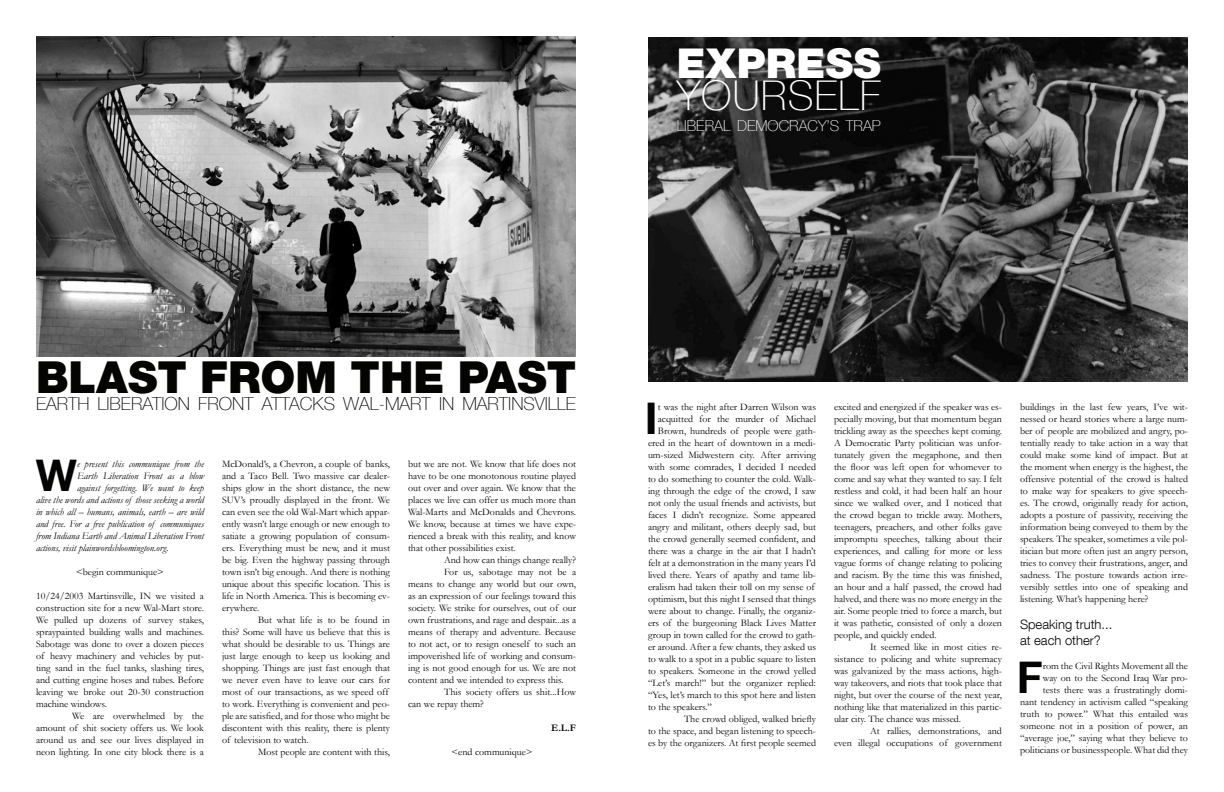
<style>
.page{position:relative;width:1224px;height:792px;background:#fff}
.page>*{position:absolute;margin:0;border:0;box-sizing:border-box;transform-origin:0 0}
.t1{font:900 44px "Helvetica Neue LT Com";color:#040503}
.t2{font:700 43.6px "Helvetica Neue LT Com";color:#040503}
.t3{font:100 41px "Helvetica Neue LT Com";letter-spacing:.02em;color:#fff}
.t4{font:900 41px "Helvetica Neue LT Com";letter-spacing:.01em;color:#fff}
.t5{font:100 18px "Helvetica Neue LT Com";color:#040503}
.t6{font:100 15px "Helvetica Neue LT Com";color:#fff}
.t7{font:300 13px/15.6px "Helvetica Neue LT Com";color:#040503}
.t8{font:10px/12px "Garamond";color:#040503;text-align:justify}
.t9{font:italic 10px "Garamond";color:#040503}
.t10{font:700 10px "Garamond";color:#040503}
</style>
<div class="page">
<img style="left:36px;top:36px;width:540px;height:320px">
<img style="left:648px;top:37px;width:539px;height:344px">
<h3 class="t4" style="left:677px;top:39px;width:206px">EXPRESS</h3>
<h3 class="t3" style="left:677px;top:72px;width:205px">YOURSELF</h3>
<h3 class="t6" style="left:677px;top:117px;width:205px">LIBERAL DEMOCRACY’S TRAP</h3>
<h1 class="t1" style="left:36px;top:350px;width:542px">BLAST FROM THE PAST</h1>
<h3 class="t5" style="left:36px;top:393px;width:542px">EARTH LIBERATION FRONT ATTACKS WAL-MART IN MARTINSVILLE</h3>
<h2 class="t2" style="left:36px;top:448px;width:43px">W</h2>
<p class="t9" style="left:77px;top:457px;width:128px">e present this communique from the</p>
<p class="t9" style="left:77px;top:469px;width:128px">Earth Liberation Front as a blow</p>
<p class="t9" style="left:77px;top:481px;width:128px">against forgetting. We want to keep</p>
<p class="t9" style="left:36px;top:493px;width:170px">alive the words and actions of those seeking a world</p>
<p class="t9" style="left:36px;top:505px;width:170px">in which all – humans, animals, earth – are wild</p>
<p class="t9" style="left:36px;top:517px;width:170px">and free. For a free publication of communiques</p>
<p class="t9" style="left:36px;top:529px;width:169px">from Indiana Earth and Animal Liberation Front</p>
<p class="t9" style="left:36px;top:541px;width:134px">actions, visit plainwordsbloomington.org.</p>
<p class="t8" style="left:76px;top:566px;width:89px">&lt;begin communique&gt;</p>
<p class="t8" style="left:36px;top:590px;width:170px">10/24/2003 Martinsville, IN we visited a construction site for a new Wal-Mart store.<br>We pulled up dozens of survey stakes, spraypainted building walls and machines.<br>Sabotage was done to over a dozen pieces of heavy machinery and vehicles by put&shy;ting sand in the fuel tanks, slashing tires, and cutting engine hoses and tubes. Before leaving we broke out 20-30 construction machine windows.</p>
<p class="t8" style="left:36px;top:710px;width:170px;text-indent:36px">We are overwhelmed by the amount of shit society offers us. We look around us and see our lives displayed in neon lighting. In one city block there is a</p>
<p class="t8" style="left:222px;top:458px;width:170px">McDonald’s, a Chevron, a couple of banks, and a Taco Bell. Two massive car dealer&shy;ships glow in the short distance, the new SUV’s proudly displayed in the front. We can even see the old Wal-Mart which appar&shy;ently wasn’t large enough or new enough to satiate a growing population of consum&shy;ers. Everything must be new, and it must be big. Even the highway passing through town isn’t big enough. And there is nothing unique about this specific location. This is life in North America. This is becoming ev&shy;erywhere.</p>
<p class="t8" style="left:222px;top:614px;width:170px;text-align:left;text-indent:36px">But what life is to be found in this? Some will have us believe that this is what should be desirable to us. Things are just large enough to keep us looking and shopping. Things are just fast enough that we never even have to leave our cars for most of our transactions, as we speed off to work. Everything is convenient and peo&shy;ple are satisfied, and for those who might be discontent with this reality, there is plenty of television to watch.</p>
<p class="t8" style="left:258px;top:746px;width:134px">Most people are content with this,</p>
<p class="t8" style="left:408px;top:458px;width:170px">but we are not. We know that life does not have to be one monotonous routine played out over and over again. We know that the places we live can offer us much more than Wal-Marts and McDonalds and Chevrons.<br>We know, because at times we have expe&shy;rienced a break with this reality, and know that other possibilities exist.</p>
<p class="t8" style="left:444px;top:554px;width:133px">And how can things change really?</p>
<p class="t8" style="left:444px;top:566px;width:133px">For us, sabotage may not be a</p>
<p class="t8" style="left:408px;top:578px;width:170px">means to change any world but our own,</p>
<p class="t8" style="left:408px;top:590px;width:170px">as an expression of our feelings toward this</p>
<p class="t8" style="left:408px;top:602px;width:169px">society. We strike for ourselves, out of our</p>
<p class="t8" style="left:408px;top:614px;width:169px">own frustrations, and rage and despair...as a</p>
<p class="t8" style="left:408px;top:626px;width:170px">means of therapy and adventure. Because</p>
<p class="t8" style="left:408px;top:638px;width:169px">to not act, or to resign oneself to such an</p>
<p class="t8" style="left:408px;top:650px;width:170px">impoverished life of working and consum-</p>
<p class="t8" style="left:408px;top:662px;width:169px">ing is not good enough for us. We are not</p>
<p class="t8" style="left:408px;top:674px;width:157px">content and we intended to express this.</p>
<p class="t8" style="left:444px;top:686px;width:134px">This society offers us shit...How</p>
<p class="t8" style="left:408px;top:698px;width:77px">can we repay them?</p>
<p class="t10" style="left:551px;top:721px;width:26px">E.L.F</p>
<p class="t8" style="left:452px;top:746px;width:82px">&lt;end communique&gt;</p>
<h2 class="t2" style="left:645px;top:391px;width:14px">I</h2>
<p class="t8" style="left:658px;top:400px;width:160px">t was the night after Darren Wilson was</p>
<p class="t8" style="left:658px;top:412px;width:160px">acquitted for the murder of Michael</p>
<p class="t8" style="left:658px;top:424px;width:160px">Brown, hundreds of people were gath-</p>
<p class="t8" style="left:648px;top:436px;width:170px">ered in the heart of downtown in a medi-</p>
<p class="t8" style="left:648px;top:448px;width:170px">um-sized Midwestern city. After arriving</p>
<p class="t8" style="left:648px;top:460px;width:170px">with some comrades, I decided I needed</p>
<p class="t8" style="left:648px;top:472px;width:170px">to do something to counter the cold. Walk-</p>
<p class="t8" style="left:648px;top:484px;width:170px">ing through the edge of the crowd, I saw</p>
<p class="t8" style="left:648px;top:496px;width:170px">not only the usual friends and activists, but</p>
<p class="t8" style="left:648px;top:508px;width:169px">faces I didn’t recognize. Some appeared</p>
<p class="t8" style="left:648px;top:520px;width:170px">angry and militant, others deeply sad, but</p>
<p class="t8" style="left:648px;top:532px;width:169px">the crowd generally seemed confident, and</p>
<p class="t8" style="left:648px;top:544px;width:170px">there was a charge in the air that I hadn’t</p>
<p class="t8" style="left:648px;top:556px;width:169px">felt at a demonstration in the many years I’d</p>
<p class="t8" style="left:648px;top:568px;width:170px">lived there. Years of apathy and tame lib-</p>
<p class="t8" style="left:648px;top:580px;width:168px">eralism had taken their toll on my sense of</p>
<p class="t8" style="left:648px;top:592px;width:170px">optimism, but this night I sensed that things</p>
<p class="t8" style="left:648px;top:604px;width:170px">were about to change. Finally, the organiz-</p>
<p class="t8" style="left:648px;top:616px;width:170px">ers of the burgeoning Black Lives Matter</p>
<p class="t8" style="left:648px;top:628px;width:170px">group in town called for the crowd to gath-</p>
<p class="t8" style="left:648px;top:640px;width:170px">er around. After a few chants, they asked us</p>
<p class="t8" style="left:648px;top:652px;width:169px">to walk to a spot in a public square to listen</p>
<p class="t8" style="left:648px;top:664px;width:170px">to speakers. Someone in the crowd yelled</p>
<p class="t8" style="left:648px;top:676px;width:170px">“Let’s march!” but the organizer replied:</p>
<p class="t8" style="left:648px;top:688px;width:170px">“Yes, let’s march to this spot here and listen</p>
<p class="t8" style="left:648px;top:700px;width:65px">to the speakers.”</p>
<p class="t8" style="left:684px;top:712px;width:134px">The crowd obliged, walked briefly</p>
<p class="t8" style="left:648px;top:724px;width:170px">to the space, and began listening to speech-</p>
<p class="t8" style="left:648px;top:736px;width:170px">es by the organizers. At first people seemed</p>
<p class="t8" style="left:834px;top:400px;width:170px">excited and energized if the speaker was es&shy;pecially moving, but that momentum began trickling away as the speeches kept coming.<br>A Democratic Party politician was unfor&shy;tunately given the megaphone, and then the floor was left open for whomever to come and say what they wanted to say. I felt restless and cold, it had been half an hour since we walked over, and I noticed that the crowd began to trickle away. Mothers, teenagers, preachers, and other folks gave impromptu speeches, talking about their experiences, and calling for more or less vague forms of change relating to policing and racism. By the time this was finished, an hour and a half passed, the crowd had halved, and there was no more energy in the air. Some people tried to force a march, but it was pathetic, consisted of only a dozen people, and quickly ended.</p>
<p class="t8" style="left:834px;top:640px;width:170px;text-indent:36px">It seemed like in most cities re&shy;sistance to policing and white supremacy was galvanized by the mass actions, high&shy;way takeovers, and riots that took place that night, but over the course of the next year, nothing like that materialized in this partic&shy;ular city. The chance was missed.</p>
<p class="t8" style="left:834px;top:724px;width:170px;text-align:right">At rallies, demonstrations, and<br>even illegal occupations of government</p>
<p class="t8" style="left:1020px;top:400px;width:170px">buildings in the last few years, I’ve wit&shy;nessed or heard stories where a large num&shy;ber of people are mobilized and angry, po&shy;tentially ready to take action in a way that could make some kind of impact. But at the moment when energy is the highest, the offensive potential of the crowd is halted to make way for speakers to give speech&shy;es. The crowd, originally ready for action, adopts a posture of passivity, receiving the information being conveyed to them by the speakers. The speaker, sometimes a vile pol&shy;itician but more often just an angry person, tries to convey their frustrations, anger, and sadness. The posture towards action irre&shy;versibly settles into one of speaking and listening. What’s happening here?</p>
<h3 class="t7" style="left:1020px;top:617px;width:94px">Speaking truth... at each other?</h3>
<h2 class="t2" style="left:1017px;top:650px;width:27px">F</h2>
<p class="t8" style="left:1020px;top:660px;width:170px;text-align:right">rom the Civil Rights Movement all the<br>way on to the Second Iraq War pro-<br>tests there was a frustratingly domi-<br>nant tendency in activism called “speaking truth to power.” What this entailed was someone not in a position of power, an “average joe,” saying what they believe to politicians or businesspeople. What did they</p>
</div>
